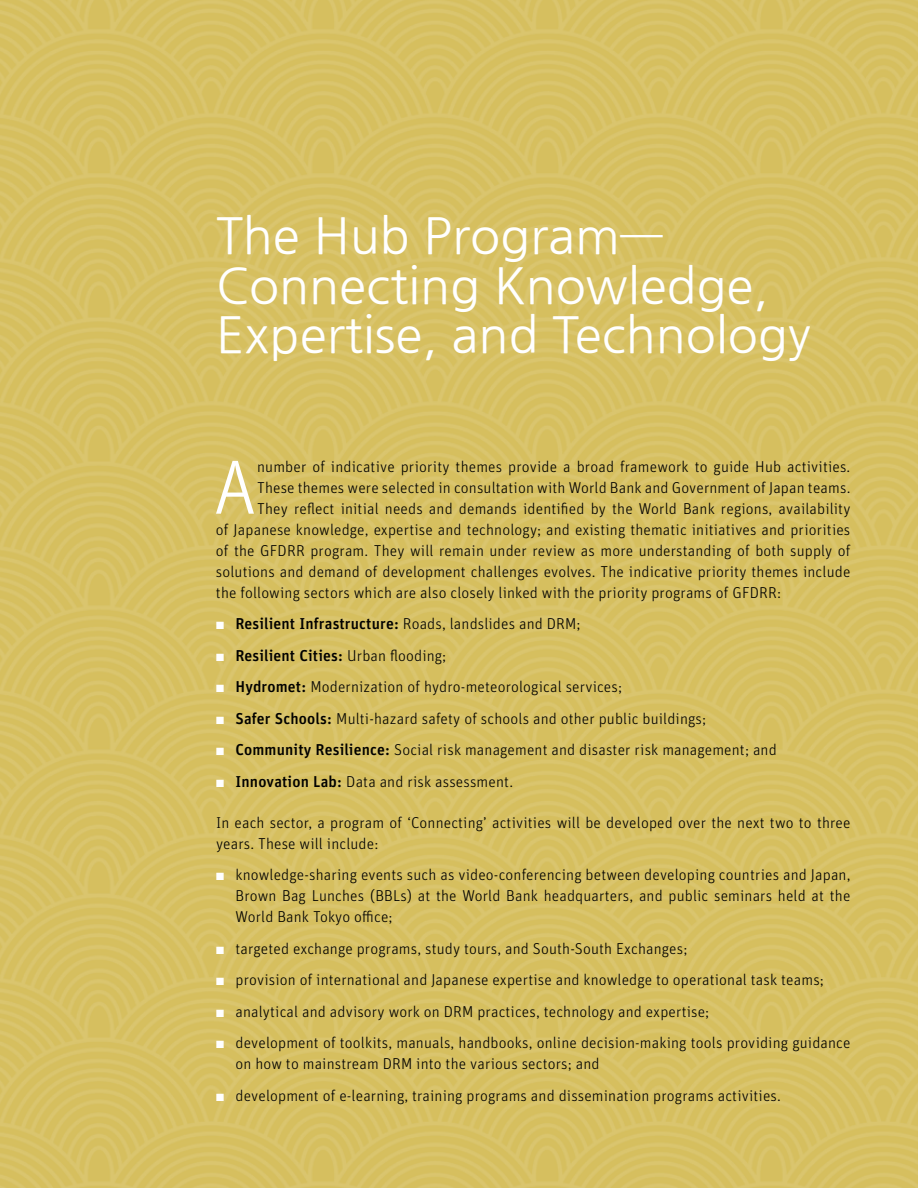
<style>
.page{position:relative;width:918px;height:1188px;background:#fff}
.page>*{position:absolute;margin:0;border:0;box-sizing:border-box;transform-origin:0 0}
.t1{font:300 76.95px "Unit";color:#fff}
.t2{font:49.5px/49.5px "Nanum Gothic";color:#fff}
.t3{font:300 15.75px/21px "Unit";letter-spacing:.01em;color:#000}
.t4{font:500 15.75px "Unit";letter-spacing:.01em;color:#000}
.s1{color:#fff}
.s2{font-weight:300}
.s3{font-weight:500}
</style>
<div class="page">
<img style="left:0;top:0;width:918px;height:1188px">
<h2 class="t2" style="left:216px;top:213px;width:596px">The Hub Program—<br>Connecting Knowledge,<br>Expertise, and Technology</h2>
<h1 class="t1" style="left:214px;top:439px;width:44px">A</h1>
<p class="t3" style="left:257px;top:455px;width:595px">number of indicative priority themes provide a broad framework to guide Hub activities.</p>
<p class="t3" style="left:257px;top:476px;width:595px">These themes were selected in consultation with World Bank and Government of Japan teams.</p>
<p class="t3" style="left:257px;top:497px;width:595px">They reflect initial needs and demands identified by the World Bank regions, availability</p>
<p class="t3" style="left:216px;top:518px;width:636px">of Japanese knowledge, expertise and technology; and existing thematic initiatives and priorities</p>
<p class="t3" style="left:216px;top:539px;width:636px">of the GFDRR program. They will remain under review as more understanding of both supply of</p>
<p class="t3" style="left:216px;top:560px;width:636px">solutions and demand of development challenges evolves. The indicative priority themes include</p>
<p class="t3" style="left:216px;top:581px;width:567px">the following sectors which are also closely linked with the priority programs of GFDRR:</p>
<p class="t4" style="left:216px;top:614px;width:366px"><span class="s1">■</span> Resilient Infrastructure: <span class="s2">Roads, landslides and DRM;</span></p>
<p class="t4" style="left:216px;top:645px;width:232px"><span class="s1">■</span> Resilient Cities: <span class="s2">Urban flooding;</span></p>
<p class="t3" style="left:216px;top:676px;width:408px"><span class="s1">■</span> <span class="s3">Hydromet:</span> Modernization of hydro-meteorological services;</p>
<p class="t3" style="left:216px;top:707px;width:492px"><span class="s1">■</span> <span class="s3">Safer Schools:</span> Multi-hazard safety of schools and other public buildings;</p>
<p class="t3" style="left:216px;top:739px;width:562px"><span class="s1">■</span> <span class="s3">Community Resilience:</span> Social risk management and disaster risk management; and</p>
<p class="t3" style="left:216px;top:770px;width:299px"><span class="s1">■</span> <span class="s3">Innovation Lab:</span> Data and risk assessment.</p>
<p class="t3" style="left:216px;top:812px;width:636px">In each sector, a program of ‘Connecting’ activities will be developed over the next two to three years. These will include:</p>
<p class="t3" style="left:236px;top:864px;width:617px;text-align:justify;text-indent:-20px"><span class="s1">■</span> knowledge-sharing events such as video-conferencing between developing countries and Japan, Brown Bag Lunches (BBLs) at the World Bank headquarters, and public seminars held at the World Bank Tokyo office;</p>
<p class="t3" style="left:216px;top:938px;width:473px"><span class="s1">■</span> targeted exchange programs, study tours, and South-South Exchanges;</p>
<p class="t3" style="left:216px;top:969px;width:610px"><span class="s1">■</span> provision of international and Japanese expertise and knowledge to operational task teams;</p>
<p class="t3" style="left:216px;top:1001px;width:495px"><span class="s1">■</span> analytical and advisory work on DRM practices, technology and expertise;</p>
<p class="t3" style="left:236px;top:1032px;width:617px;text-indent:-20px"><span class="s1">■</span> development of toolkits, manuals, handbooks, online decision-making tools providing guidance on how to mainstream DRM into the various sectors; and</p>
<p class="t3" style="left:216px;top:1085px;width:567px"><span class="s1">■</span> development of e-learning, training programs and dissemination programs activities.</p>
</div>
